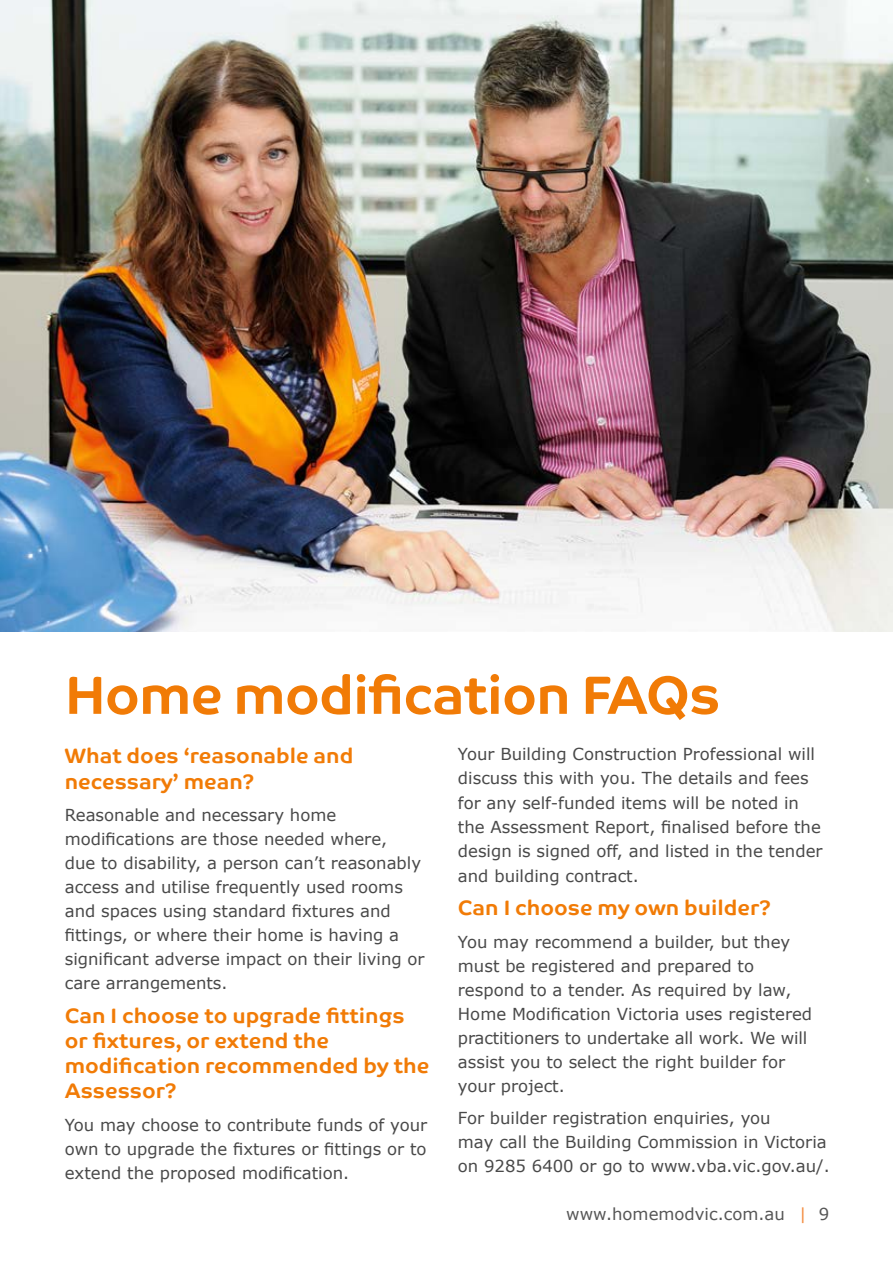
<style>
.page{position:relative;width:893px;height:1263px;background:#fff}
.page>*{position:absolute;margin:0;border:0;box-sizing:border-box;transform-origin:0 0}
.t1{font:54px "Co Text Bd";letter-spacing:-.02em;color:#f17b06}
.t2{font:21px/25.2px "Co Text Bd";color:#f17b06}
.t3{font:16.5px/24px "Verdana";color:#494949}
.t4{font:16.5px "Verdana";color:#565656}
.s1{color:#f48d41}
</style>
<div class="page">
<img style="left:0;top:0;width:893px;height:631px">
<h1 class="t1" style="left:65px;top:662px;width:658px">Home modification FAQs</h1>
<p class="t2" style="left:65px;top:743px;width:290px">What does ‘reasonable and necessary’ mean?</p>
<p class="t3" style="left:65px;top:803px;width:361px">Reasonable and necessary home modifications are those needed where,<br>due to disability, a person can’t reasonably access and utilise frequently used rooms and spaces using standard fixtures and fittings, or where their home is having a significant adverse impact on their living or care arrangements.</p>
<p class="t2" style="left:65px;top:1003px;width:366px">Can I choose to upgrade fittings or fixtures, or extend the modification recommended by the<br>Assessor?</p>
<p class="t3" style="left:65px;top:1113px;width:364px;text-align:justify">You may choose to contribute funds of your own to upgrade the fixtures or fittings or to extend the proposed modification.</p>
<p class="t3" style="left:458px;top:742px;width:366px">Your Building Construction Professional will discuss this with you. The details and fees for any self-funded items will be noted in the Assessment Report, finalised before the design is signed off, and listed in the tender and building contract.</p>
<p class="t2" style="left:458px;top:895px;width:315px">Can I choose my own builder?</p>
<p class="t3" style="left:458px;top:930px;width:356px">You may recommend a builder, but they must be registered and prepared to respond to a tender. As required by law, Home Modification Victoria uses registered practitioners to undertake all work. We will assist you to select the right builder for your project.</p>
<p class="t3" style="left:458px;top:1106px;width:373px">For builder registration enquiries, you<br>may call the Building Commission in Victoria on 9285 6400 or go to www.vba.vic.gov.au/.</p>
<p class="t4" style="left:566px;top:1203px;width:264px">www.homemodvic.com.au <span class="s1">|</span> 9</p>
</div>
